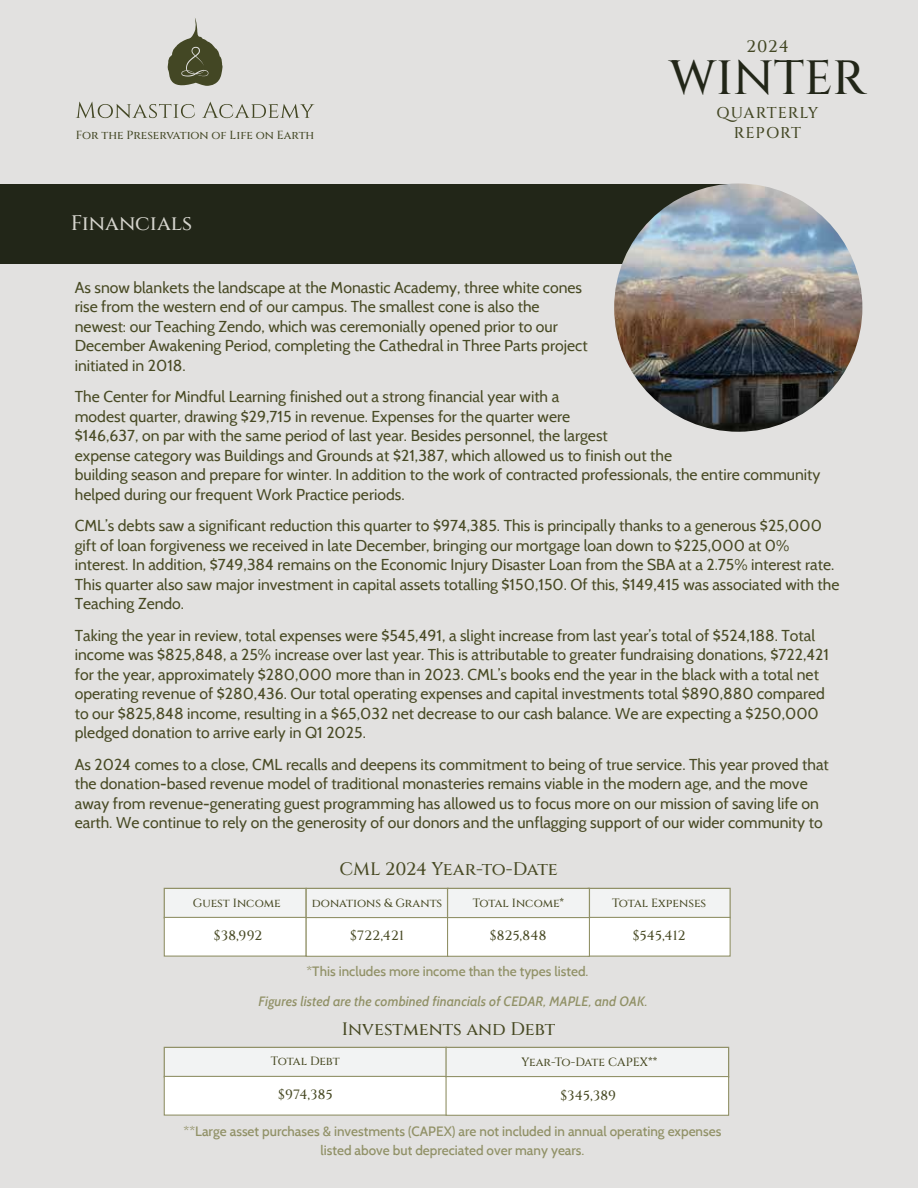
<style>
.page{position:relative;width:918px;height:1188px;background:#e2e1e0}
.page>*{position:absolute;margin:0;border:0;box-sizing:border-box;transform-origin:0 0}
.t1{font:500 48px "Cinzel";color:#222618}
.t2{font:500 21px "Cinzel";color:#d5d4cd}
.t3{font:500 18px "Cinzel";color:#484a24}
.t4{font:500 16.8px "Cinzel";color:#434724}
.t5{font:15.75px/19.5px "Cabin";color:#484a24}
.t6{font:500 15.6px/19.2px "Cinzel";letter-spacing:.045em;color:#434724;text-align:center}
.t7{font:500 13.5px/19.5px "Cabin";color:#919167;text-align:center}
.t8{font:italic 500 13.5px "Cabin";color:#919167}
.t9{font:500 13.5px "Cinzel";letter-spacing:.02em;color:#484a24}
.t10{font:500 11.85px "Cinzel";color:#484a24}
.t11{font:500 11.85px "Cinzel";letter-spacing:-.02em;color:#484a24}
.t12{font:500 11.7px "Cinzel";letter-spacing:-.005em;color:#434724}
</style>
<div class="page">
<div style="left:0;top:184px;width:741px;height:80px;background:#222618"></div>
<img style="left:614px;top:183px;width:248px;height:249px;border-radius:124px">
<svg style="left:167px;top:18px;width:56px;height:68px"></svg>
<svg style="left:76px;top:102px;width:119px;height:16px"></svg>
<svg style="left:202px;top:102px;width:113px;height:16px"></svg>
<div style="left:164px;top:888px;width:143px;height:31px;background:#f2f3f3;border:1px solid #919167"></div>
<div style="left:306px;top:888px;width:143px;height:31px;background:#f2f3f3;border:1px solid #919167"></div>
<div style="left:588px;top:888px;width:143px;height:31px;background:#f2f3f3;border:1px solid #919167"></div>
<div style="left:164px;top:917px;width:143px;height:40px;background:#fff;border:1px solid #919167"></div>
<div style="left:306px;top:917px;width:143px;height:40px;background:#fff;border:1px solid #919167"></div>
<div style="left:588px;top:917px;width:143px;height:40px;background:#fff;border:1px solid #919167"></div>
<div style="left:447px;top:888px;width:143px;height:31px;background:#f2f3f3;border:1px solid #919167"></div>
<div style="left:447px;top:917px;width:143px;height:40px;background:#fff;border:1px solid #919167"></div>
<div style="left:164px;top:1047px;width:283px;height:31px;background:#f2f3f3;border:1px solid #919167"></div>
<div style="left:164px;top:1076px;width:283px;height:40px;background:#fff;border:1px solid #919167"></div>
<div style="left:445px;top:1047px;width:284px;height:31px;background:#f2f3f3;border:1px solid #919167"></div>
<div style="left:446px;top:1076px;width:283px;height:40px;background:#fff;border:1px solid #919167"></div>
<p class="t12" style="left:76px;top:127px;width:240px">For the Preservation of Life on Earth</p>
<h2 class="t2" style="left:71px;top:209px;width:123px">Financials</h2>
<p class="t4" style="left:746px;top:35px;width:44px">2024</p>
<h1 class="t1" style="left:669px;top:47px;width:198px">WINTER</h1>
<p class="t6" style="left:717px;top:104px;width:103px">QUARTERLY<br>REPORT</p>
<p class="t5" style="left:75px;top:278px;width:514px">As snow blankets the landscape at the Monastic Academy, three white cones rise from the western end of our campus. The smallest cone is also the newest: our Teaching Zendo, which was ceremonially opened prior to our December Awakening Period, completing the Cathedral in Three Parts project initiated in 2018.</p>
<p class="t5" style="left:75px;top:387px;width:747px">The Center for Mindful Learning finished out a strong financial year with a<br>modest quarter, drawing $29,715 in revenue. Expenses for the quarter were<br>$146,637, on par with the same period of last year. Besides personnel, the largest<br>expense category was Buildings and Grounds at $21,387, which allowed us to finish out the<br>building season and prepare for winter. In addition to the work of contracted professionals, the entire community helped during our frequent Work Practice periods.</p>
<p class="t5" style="left:75px;top:516px;width:766px">CML’s debts saw a significant reduction this quarter to $974,385. This is principally thanks to a generous $25,000 gift of loan forgiveness we received in late December, bringing our mortgage loan down to $225,000 at 0% interest. In addition, $749,384 remains on the Economic Injury Disaster Loan from the SBA at a 2.75% interest rate.<br>This quarter also saw major investment in capital assets totalling $150,150. Of this, $149,415 was associated with the Teaching Zendo.</p>
<p class="t5" style="left:75px;top:626px;width:756px">Taking the year in review, total expenses were $545,491, a slight increase from last year’s total of $524,188. Total income was $825,848, a 25% increase over last year. This is attributable to greater fundraising donations, $722,421 for the year, approximately $280,000 more than in 2023. CML’s books end the year in the black with a total net operating revenue of $280,436. Our total operating expenses and capital investments total $890,880 compared to our $825,848 income, resulting in a $65,032 net decrease to our cash balance. We are expecting a $250,000 pledged donation to arrive early in Q1 2025.</p>
<p class="t5" style="left:75px;top:755px;width:756px">As 2024 comes to a close, CML recalls and deepens its commitment to being of true service. This year proved that the donation-based revenue model of traditional monasteries remains viable in the modern age, and the move away from revenue-generating guest programming has allowed us to focus more on our mission of saving life on earth. We continue to rely on the generosity of our donors and the unflagging support of our wider community to</p>
<p class="t3" style="left:339px;top:857px;width:220px">CML 2024 Year-to-Date</p>
<p class="t10" style="left:473px;top:895px;width:93px">Total Income*</p>
<p class="t9" style="left:490px;top:927px;width:58px">$825,848</p>
<p class="t10" style="left:193px;top:895px;width:89px">Guest Income</p>
<p class="t10" style="left:312px;top:895px;width:132px">donations &amp; Grants</p>
<p class="t10" style="left:472px;top:895px;width:114px">L an Forgiveness</p>
<p class="t10" style="left:612px;top:895px;width:96px">Total Expenses</p>
<p class="t9" style="left:214px;top:927px;width:50px">$38,992</p>
<p class="t9" style="left:350px;top:927px;width:55px">$722,421</p>
<p class="t9" style="left:633px;top:927px;width:55px">$545,412</p>
<p class="t7" style="left:306px;top:962px;width:284px">*This includes more income than the types listed.</p>
<p class="t8" style="left:259px;top:993px;width:391px">Figures listed are the combined financials of CEDAR, MAPLE, and OAK.</p>
<p class="t3" style="left:342px;top:1017px;width:215px">Investments and Debt</p>
<p class="t11" style="left:271px;top:1054px;width:70px">Total Debt</p>
<p class="t9" style="left:278px;top:1086px;width:56px">$974,385</p>
<p class="t10" style="left:522px;top:1055px;width:137px">Year-To-Date CAPEX**</p>
<p class="t9" style="left:561px;top:1087px;width:57px">$345,389</p>
<p class="t7" style="left:184px;top:1121px;width:539px">**Large asset purchases &amp; investments (CAPEX) are not included in annual operating expenses listed above but depreciated over many years.</p>
</div>
